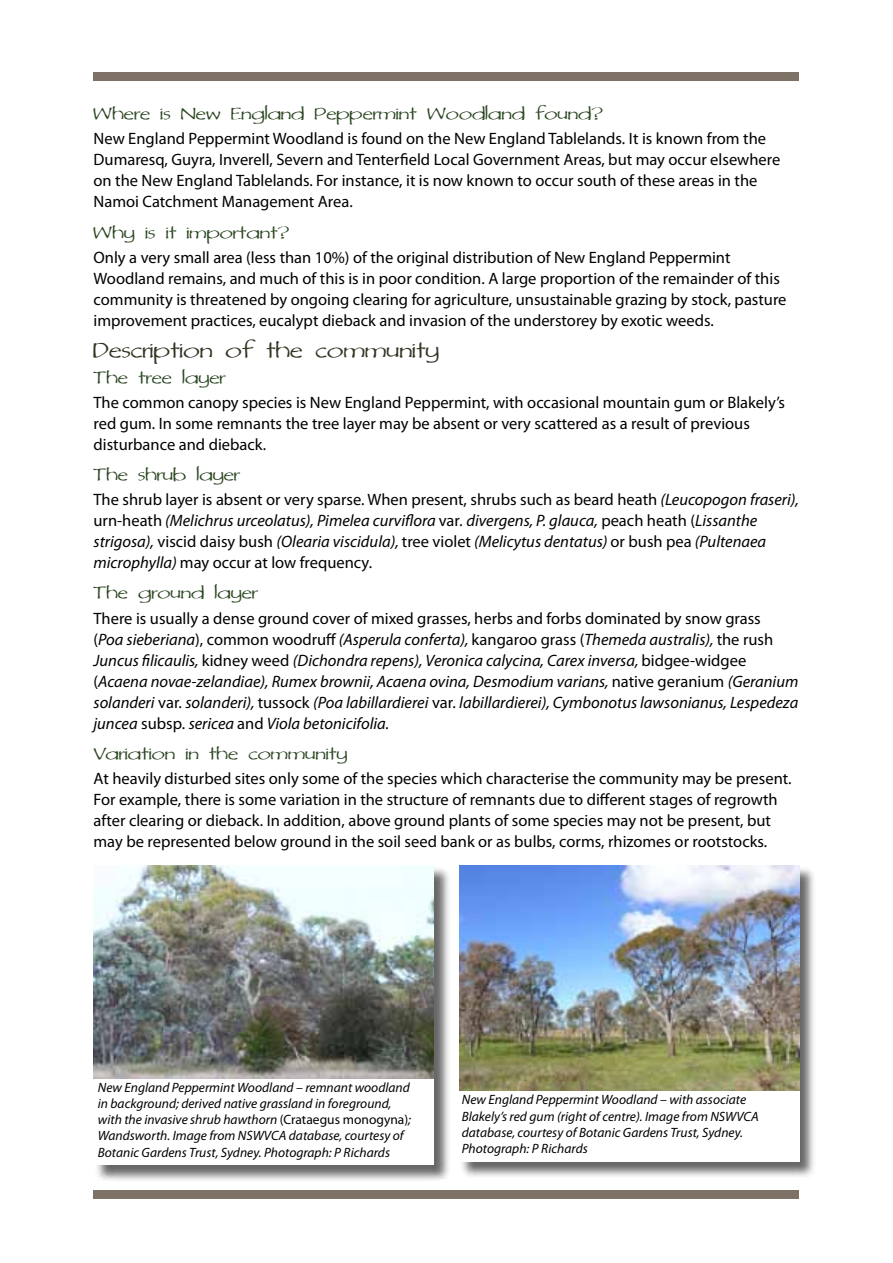
<style>
.page{position:relative;width:893px;height:1263px;background:#fff}
.page>*{position:absolute;margin:0;border:0;box-sizing:border-box;transform-origin:0 0}
.t1{font:22.5px "Di Murphic";color:#323321}
.t2{font:18px "Di Murphic";color:#2b4622}
.t3{font:16.5px/21px "Myriad Pro";color:#000}
.t4{font:italic 16.5px/21px "Myriad Pro";color:#000}
.t5{font:italic 13.5px/16.2px "Myriad Pro";color:#000}
.s1{font-style:normal}
</style>
<div class="page">
<div style="left:94px;top:1191px;width:705px;height:8px;background:#7e7165"></div>
<div style="left:94px;top:72px;width:705px;height:9px;background:#7e7165"></div>
<div style="left:94px;top:866px;width:356px;height:316px;background:#000;opacity:.6"></div>
<div style="left:94px;top:865px;width:340px;height:300px;background:#fff"></div>
<img style="left:94px;top:865px;width:340px;height:213px">
<div style="left:459px;top:866px;width:357px;height:312px;background:#000;opacity:.6"></div>
<div style="left:459px;top:865px;width:340px;height:296px;background:#fff"></div>
<img style="left:459px;top:865px;width:340px;height:225px">
<p class="t2" style="left:94px;top:104px;width:511px">Where is New England Peppermint Woodland found?</p>
<p class="t3" style="left:94px;top:128px;width:688px">New England Peppermint Woodland is found on the New England Tablelands. It is known from the Dumaresq, Guyra, Inverell, Severn and Tenterfield Local Government Areas, but may occur elsewhere on the New England Tablelands. For instance, it is now known to occur south of these areas in the Namoi Catchment Management Area.</p>
<p class="t2" style="left:94px;top:222px;width:198px">Why is it important?</p>
<p class="t3" style="left:94px;top:247px;width:694px">Only a very small area (less than 10%) of the original distribution of New England Peppermint Woodland remains, and much of this is in poor condition. A large proportion of the remainder of this community is threatened by ongoing clearing for agriculture, unsustainable grazing by stock, pasture improvement practices, eucalypt dieback and invasion of the understorey by exotic weeds.</p>
<h1 class="t1" style="left:94px;top:338px;width:348px">Description of the community</h1>
<p class="t2" style="left:94px;top:367px;width:134px">The tree layer</p>
<p class="t3" style="left:94px;top:392px;width:693px">The common canopy species is New England Peppermint, with occasional mountain gum or Blakely’s red gum. In some remnants the tree layer may be absent or very scattered as a result of previous disturbance and dieback.</p>
<p class="t2" style="left:94px;top:465px;width:148px">The shrub layer</p>
<p class="t4" style="left:94px;top:489px;width:707px"><span class="s1">The shrub layer is absent or very sparse. When present, shrubs such as beard heath</span> (Leucopogon fraseri), <span class="s1">urn-heath</span> (Melichrus urceolatus), Pimelea curviflora <span class="s1">var</span>. divergens, P. glauca, <span class="s1">peach heath (</span>Lissanthe strigosa), <span class="s1">viscid daisy bush</span> (Olearia viscidula), <span class="s1">tree violet</span> (Melicytus dentatus) <span class="s1">or bush pea</span> (Pultenaea microphylla) <span class="s1">may occur at low frequency.</span></p>
<p class="t2" style="left:94px;top:583px;width:166px">The ground layer</p>
<p class="t4" style="left:94px;top:607px;width:706px"><span class="s1">There is usually a dense ground cover of mixed grasses, herbs and forbs dominated by snow grass<br>(</span>Poa sieberiana<span class="s1">), common woodruff</span> (Asperula conferta), <span class="s1">kangaroo grass (</span>Themeda australis), <span class="s1">the rush </span>Juncus filicaulis, <span class="s1">kidney weed</span> (Dichondra repens), Veronica calycina, Carex inversa, <span class="s1">bidgee-widgee (</span>Acaena novae-zelandiae), Rumex brownii, Acaena ovina, Desmodium varians, <span class="s1">native geranium</span> (Geranium solanderi <span class="s1">var.</span> solanderi), <span class="s1">tussock</span> (Poa labillardierei <span class="s1">var.</span> labillardierei), Cymbonotus lawsonianus, Lespedeza juncea <span class="s1">subsp.</span> sericea <span class="s1">and</span> Viola betonicifolia.</p>
<p class="t2" style="left:94px;top:743px;width:256px">Variation in the community</p>
<p class="t3" style="left:94px;top:768px;width:700px">At heavily disturbed sites only some of the species which characterise the community may be present.<br>For example, there is some variation in the structure of remnants due to different stages of regrowth after clearing or dieback. In addition, above ground plants of some species may not be present, but may be represented below ground in the soil seed bank or as bulbs, corms, rhizomes or rootstocks.</p>
<p class="t5" style="left:98px;top:1079px;width:315px">New England Peppermint Woodland – remnant woodland in background; derived native grassland in foreground, with the invasive shrub hawthorn <span class="s1">(Crataegus monogyna)</span>; Wandsworth. Image from NSWVCA database, courtesy of Botanic Gardens Trust, Sydney. Photograph: P Richards</p>
<p class="t5" style="left:462px;top:1091px;width:299px">New England Peppermint Woodland – with associate Blakely’s red gum (right of centre). Image from NSWVCA database, courtesy of Botanic Gardens Trust, Sydney.<br>Photograph: P Richards</p>
</div>
